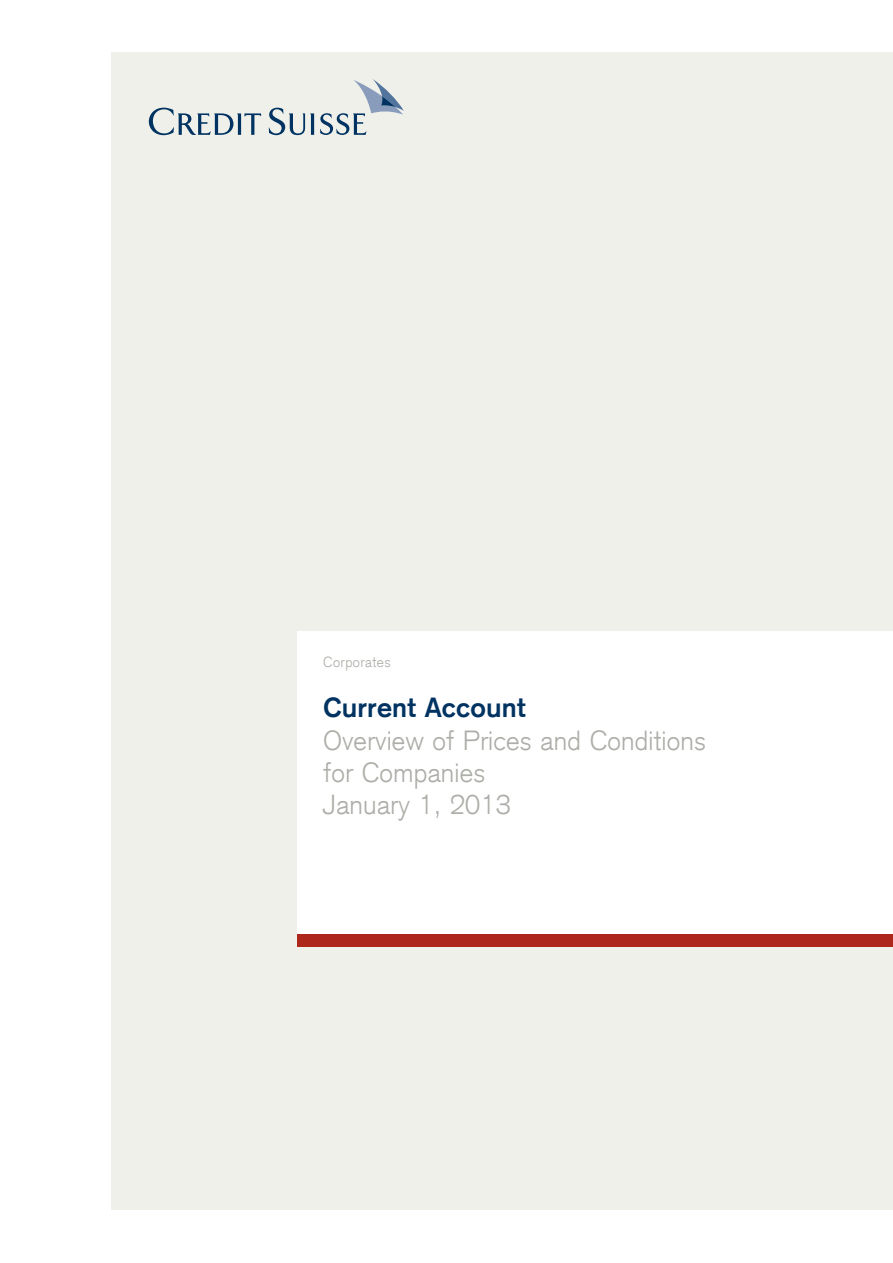
<style>
.page{position:relative;width:893px;height:1263px;background:#fff}
.page>*{position:absolute;margin:0;border:0;box-sizing:border-box;transform-origin:0 0}
._4______Heading_2__1{font:300 27px "Credit Suisse Type";letter-spacing:.01em;color:#acaea8}
._3______Heading_1__1{font:700 27px "Credit Suisse Type";letter-spacing:.01em;color:#003361}
._1______Division_Pro{font:300 14.25px "Credit Suisse Type";letter-spacing:.035em;color:#acaea8}
</style>
<div class="page">
<div style="left:112px;top:53px;width:781px;height:1157px;background:#f0f0eb"></div>
<div style="left:298px;top:631px;width:595px;height:316px;background:#fff"></div>
<div style="left:298px;top:934px;width:595px;height:13px;background:#ad271b"></div>
<svg style="left:149px;top:108px;width:112px;height:27px"></svg>
<svg style="left:320px;top:79px;width:84px;height:56px"></svg>
<svg style="left:269px;top:108px;width:45px;height:27px"></svg>
<p class="_1______Division_Pro" style="left:323px;top:654px;width:69px">Corporates</p>
<p class="_3______Heading_1__1" style="left:323px;top:692px;width:204px">Current Account</p>
<p class="_4______Heading_2__1" style="left:323px;top:724px;width:384px">Overview of Prices and Conditions</p>
<p class="_4______Heading_2__1" style="left:323px;top:756px;width:164px">for Companies</p>
<p class="_4______Heading_2__1" style="left:323px;top:789px;width:189px">January 1, 2013</p>
</div>
